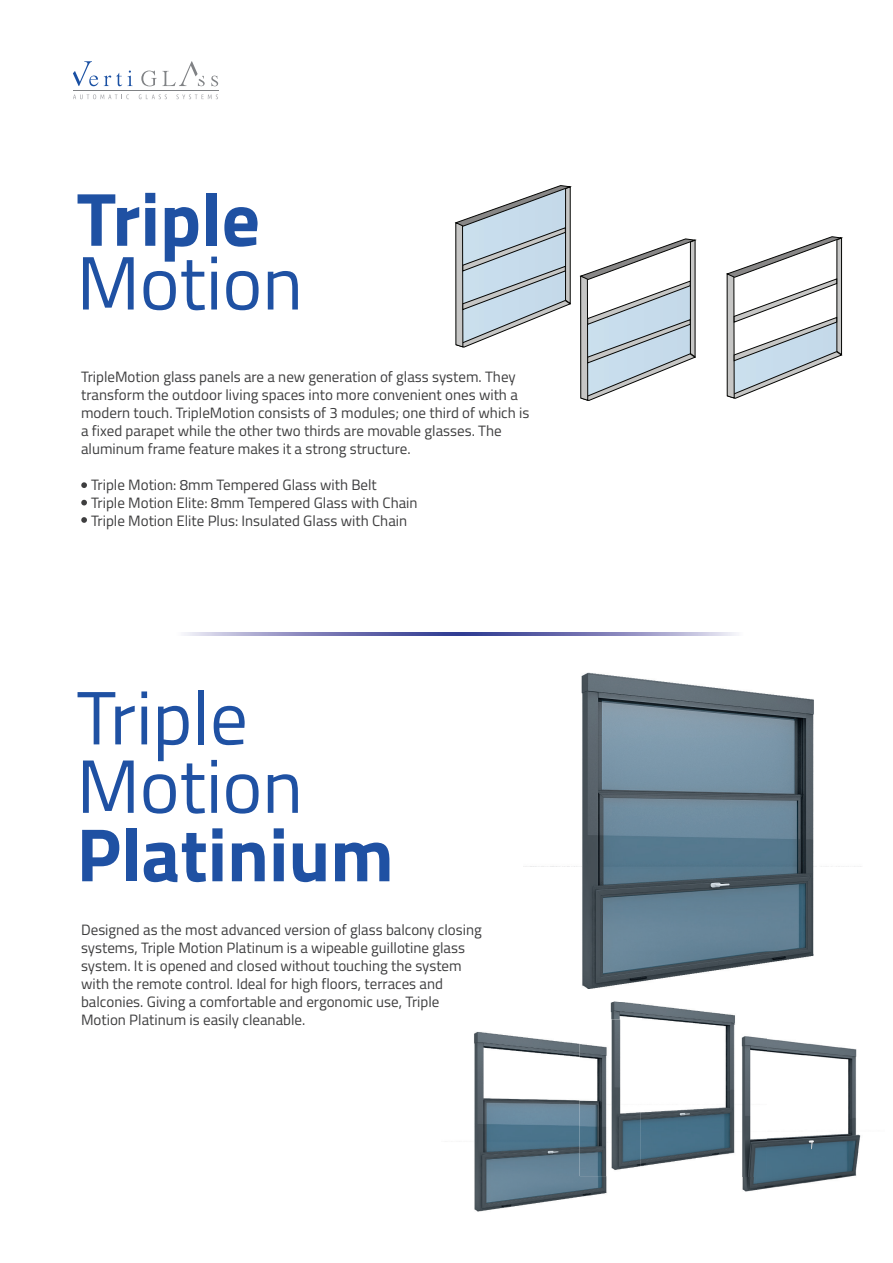
<style>
.page{position:relative;width:893px;height:1263px;background:#fff}
.page>*{position:absolute;margin:0;border:0;box-sizing:border-box;transform-origin:0 0}
.t1{font:75.6px/68.4px "Titillium";color:#1f51a3}
.t2{font:700 75.6px "Titillium";color:#1f51a3}
.t3{font:15px/18px "Titillium";color:#3e3e3f}
</style>
<div class="page">
<img style="left:184px;top:633px;width:552px;height:2px">
<svg style="left:81px;top:482px;width:6px;height:6px"></svg>
<svg style="left:81px;top:499px;width:6px;height:7px"></svg>
<svg style="left:81px;top:517px;width:6px;height:6px"></svg>
<svg style="left:580px;top:238px;width:117px;height:163px"></svg>
<svg style="left:726px;top:236px;width:117px;height:163px"></svg>
<svg style="left:455px;top:185px;width:117px;height:163px"></svg>
<img style="left:523px;top:672px;width:338px;height:317px">
<img style="left:474px;top:1031px;width:133px;height:181px">
<img style="left:610px;top:1001px;width:125px;height:166px">
<img style="left:580px;top:1019px;width:60px;height:157px">
<img style="left:756px;top:1038px;width:105px;height:152px">
<img style="left:742px;top:1176px;width:14px;height:16px">
<img style="left:713px;top:1025px;width:53px;height:151px">
<svg style="left:104px;top:71px;width:29px;height:15px"></svg>
<svg style="left:211px;top:76px;width:7px;height:10px"></svg>
<svg style="left:73px;top:61px;width:25px;height:25px"></svg>
<svg style="left:141px;top:61px;width:64px;height:25px"></svg>
<hr style="left:73px;top:90px;width:145px;height:1px;background:#808285">
<svg style="left:73px;top:94px;width:56px;height:5px"></svg>
<svg style="left:139px;top:94px;width:28px;height:5px"></svg>
<svg style="left:176px;top:94px;width:42px;height:5px"></svg>
<h1 class="t2" style="left:77px;top:162px;width:185px">Triple</h1>
<h1 class="t1" style="left:77px;top:245px;width:228px">Motion</h1>
<p class="t3" style="left:81px;top:367px;width:450px">TripleMotion glass panels are a new generation of glass system. They transform the outdoor living spaces into more convenient ones with a modern touch. TripleMotion consists of 3 modules; one third of which is a fixed parapet while the other two thirds are movable glasses. The aluminum frame feature makes it a strong structure.</p>
<p class="t3" style="left:91px;top:475px;width:328px">Triple Motion: 8mm Tempered Glass with Belt<br>Triple Motion Elite: 8mm Tempered Glass with Chain<br>Triple Motion Elite Plus: Insulated Glass with Chain</p>
<h1 class="t1" style="left:77px;top:680px;width:228px">Triple<br>Motion</h1>
<h1 class="t2" style="left:77px;top:797px;width:319px">Platinium</h1>
<p class="t3" style="left:81px;top:920px;width:402px">Designed as the most advanced version of glass balcony closing systems, Triple Motion Platinum is a wipeable guillotine glass system. It is opened and closed without touching the system with the remote control. Ideal for high floors, terraces and balconies. Giving a comfortable and ergonomic use, Triple Motion Platinum is easily cleanable.</p>
</div>
